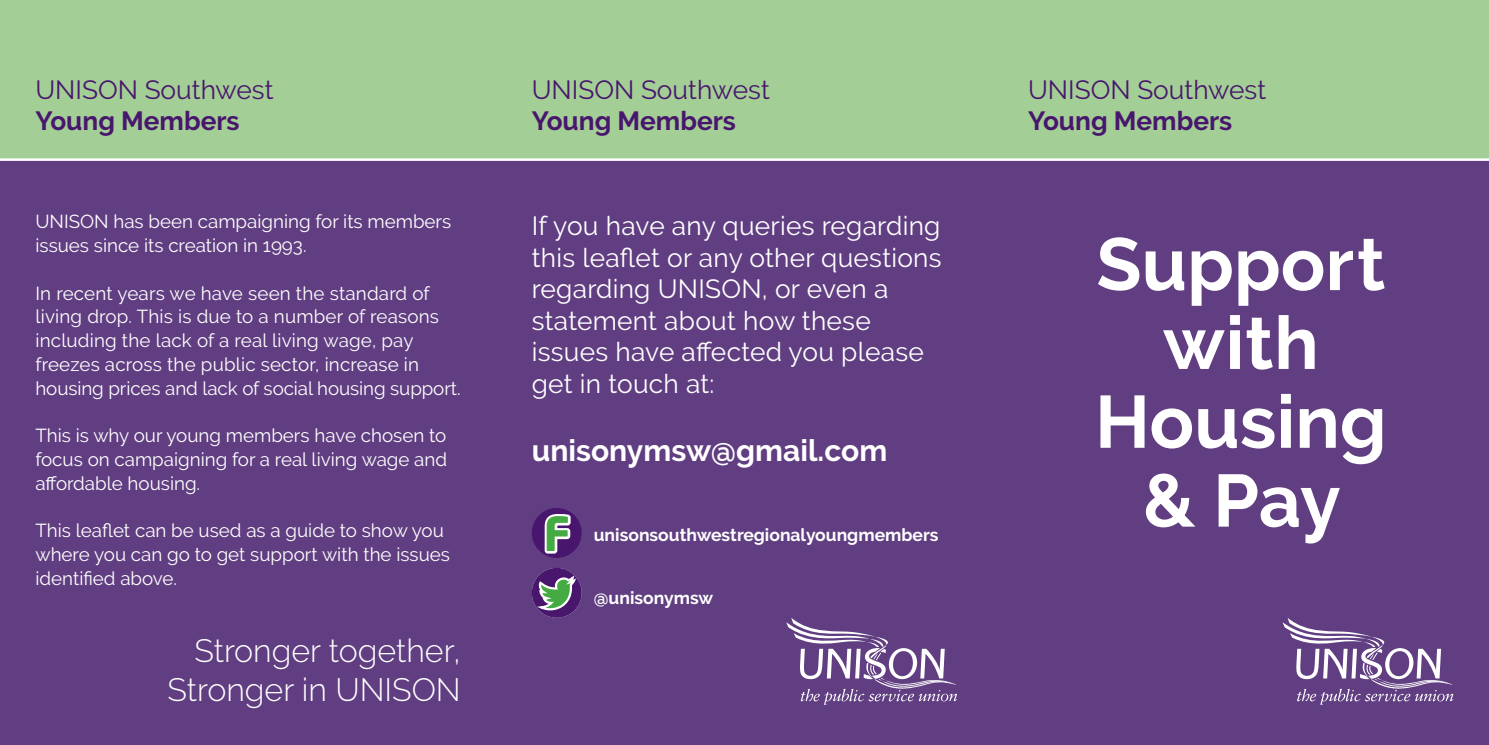
<style>
.page{position:relative;width:1489px;height:745px;background:#fff}
.page>*{position:absolute;margin:0;border:0;box-sizing:border-box;transform-origin:0 0}
.t1{font:700 73.75px/78.8px "Raleway";color:#fff;text-align:center}
.t2{font:700 46.38px "Neo Sans Std";color:#44aa42}
.t3{font:300 32.12px/38.6px "Raleway";color:#fff;text-align:right}
.t4{font:700 30px "Raleway";color:#fff}
.t5{font:26.25px/31.5px "Raleway";letter-spacing:.01em;color:#fff}
.t6{font:26.25px "Raleway";color:#48166d}
.t7{font:700 26.25px "Raleway";color:#48166d}
.t8{font:18.75px/23.8px "Raleway";color:#fff}
.t9{font:700 17.5px "Raleway";color:#fff}
</style>
<div class="page">
<div style="left:0;top:0;width:1488px;height:159px;background:#a3ce95"></div>
<div style="left:0;top:159px;width:1488px;height:585px;background:#603e81"></div>
<hr style="left:0;top:158px;width:1488px;height:3px;background:#fff">
<div style="left:531px;top:507px;width:50px;height:50px;background:#48166d;border-radius:50%"></div>
<svg style="left:542px;top:511px;width:31px;height:44px"></svg>
<svg style="left:532px;top:568px;width:49px;height:49px"></svg>
<svg style="left:1282px;top:618px;width:171px;height:86px"></svg>
<svg style="left:786px;top:618px;width:171px;height:86px"></svg>
<p class="t6" style="left:35px;top:74px;width:239px">UNISON Southwest</p>
<p class="t7" style="left:35px;top:106px;width:206px">Young Members</p>
<p class="t8" style="left:35px;top:209px;width:417px">UNISON has been campaigning for its members issues since its creation in 1993.</p>
<p class="t8" style="left:35px;top:281px;width:426px">In recent years we have seen the standard of living drop. This is due to a number of reasons including the lack of a real living wage, pay freezes across the public sector, increase in housing prices and lack of social housing support.</p>
<p class="t8" style="left:35px;top:423px;width:413px;text-align:justify">This is why our young members have chosen to focus on campaigning for a real living wage and affordable housing.</p>
<p class="t8" style="left:35px;top:518px;width:416px">This leaflet can be used as a guide to show you where you can go to get support with the issues identified above.</p>
<p class="t3" style="left:168px;top:631px;width:295px">Stronger together,<br>Stronger in UNISON</p>
<p class="t6" style="left:531px;top:74px;width:239px">UNISON Southwest</p>
<p class="t7" style="left:531px;top:106px;width:206px">Young Members</p>
<p class="t5" style="left:531px;top:210px;width:411px">If you have any queries regarding this leaflet or any other questions regarding UNISON, or even a statement about how these issues have affected you please get in touch at:</p>
<p class="t4" style="left:531px;top:432px;width:357px">unisonymsw@gmail.com</p>
<p class="t2" style="left:544px;top:504px;width:28px">F</p>
<p class="t9" style="left:594px;top:524px;width:346px">unisonsouthwestregionalyoungmembers</p>
<p class="t9" style="left:594px;top:587px;width:121px">@unisonymsw</p>
<p class="t6" style="left:1028px;top:74px;width:239px">UNISON Southwest</p>
<p class="t7" style="left:1028px;top:106px;width:206px">Young Members</p>
<p class="t1" style="left:1094px;top:225px;width:293px">Support with<br>Housing &amp; Pay</p>
</div>
